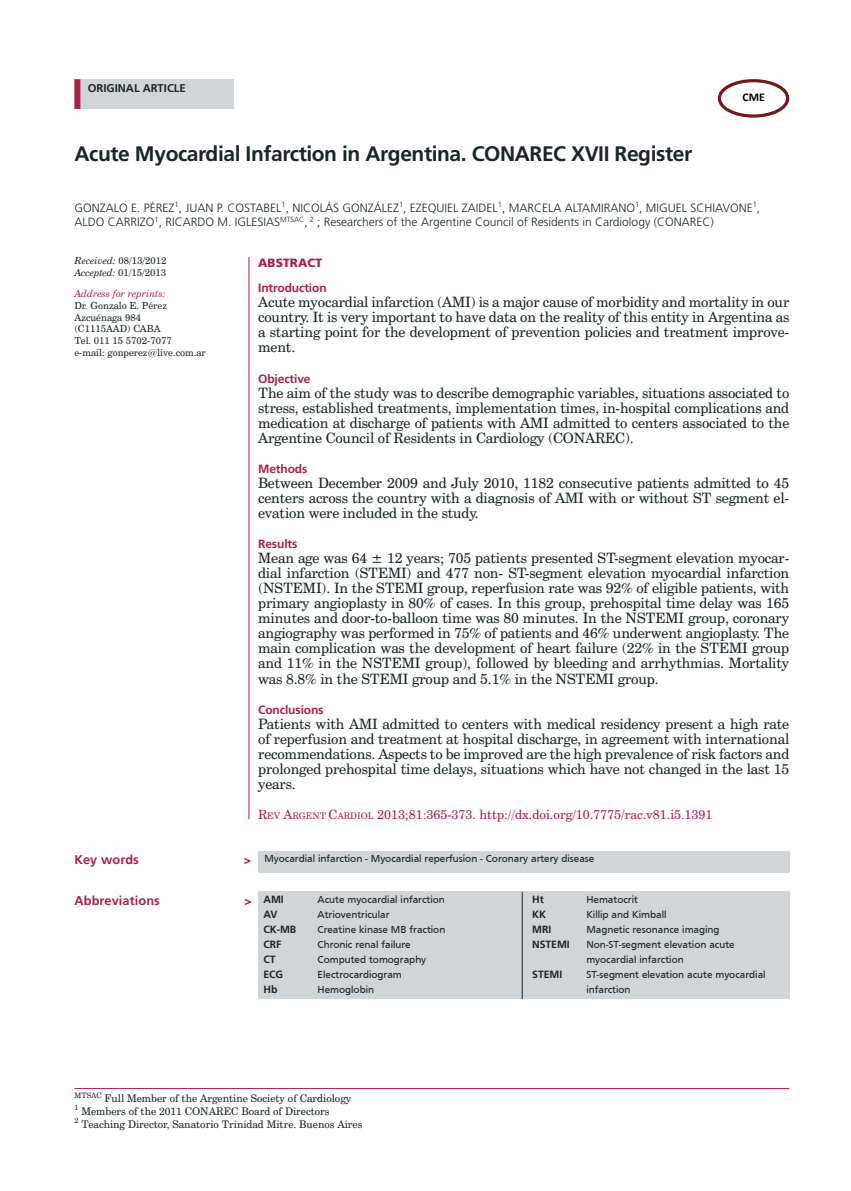
<style>
.page{position:relative;width:851px;height:1191px;background:#fff}
.page>*{position:absolute;margin:0;border:0;box-sizing:border-box;transform-origin:0 0}
.t1{font:700 21px "Frutiger LT Std";letter-spacing:-.02em;color:#1a2528}
.t2{font:14.25px/15px "Century Schoolbook BT";letter-spacing:-.01em;color:#1a2528;text-align:justify}
.t3{font:12.75px "Century Schoolbook BT";color:#ab2045}
.t4{font:700 12.75px "Frutiger LT Std";letter-spacing:.01em;color:#ab2045}
.t5{font:300 12px "Frutiger LT Std";color:#1a2528}
.t6{font:700 12px "Frutiger LT Std";letter-spacing:-.01em;color:#ab2045}
.t7{font:12px "Frutiger Black B";letter-spacing:.01em;color:#ab2045}
.t8{font:700 11.85px "Calibri";color:#000001}
.t9{font:700 11.25px "Frutiger LT Std";color:#1a2528}
.t10{font:10.5px/15px "Frutiger";color:#1a2528}
.t11{font:10.5px/12.6px "Century Schoolbook BT";color:#1a2528}
.t12{font:700 10.5px "Frutiger LT Std";letter-spacing:-.01em;color:#1a2528}
.t13{font:9.75px/11.7px "Century Schoolbook BT";color:#1a2528}
.t14{font:italic 9.75px "Century Schoolbook BT";color:#ab2045}
.t15{font:300 7.5px "Frutiger LT Std";color:#1a2528}
.s1{font-size:12px}
.s2{font-style:italic}
.s3{font-size:9px}
.s4{font-style:inherit}
.s5{font-family:"Frutiger LT Std";font-weight:900;font-size:12px;color:#ab2045}
.s6{font-weight:900;font-size:12px;color:#ab2045}
</style>
<div class="page">
<div style="left:74px;top:79px;width:160px;height:30px;background:#d2d5d7"></div>
<div style="left:74px;top:79px;width:6px;height:30px;background:#ab2045"></div>
<hr style="left:248px;top:257px;width:1px;height:562px;background:#ab2045">
<hr style="left:74px;top:1088px;width:715px;height:1px;background:#ab2045">
<div style="left:258px;top:851px;width:531px;height:22px;background:#d2d5d7"></div>
<div style="left:258px;top:891px;width:531px;height:108px;background:#d2d5d7"></div>
<hr style="left:521px;top:891px;width:1px;height:108px;background:#1a2528">
<div style="left:717px;top:79px;width:72px;height:39px;border:3px solid #74181c;border-radius:50%"></div>
<p class="t9" style="left:88px;top:81px;width:99px">ORIGINAL ARTICLE</p>
<h1 class="t1" style="left:74px;top:141px;width:619px">Acute Myocardial Infarction in Argentina. CONAREC XVII Register</h1>
<p class="t8" style="left:742px;top:90px;width:24px">CME</p>
<p class="t5" style="left:74px;top:201px;width:9px">GON</p>
<p class="t5" style="left:100px;top:201px;width:136px">ZALO E. PÉREZ<sup>1</sup>, JUAN P. COST</p>
<p class="t5" style="left:255px;top:201px;width:45px">ABEL<sup>1</sup>, NICOL</p>
<p class="t5" style="left:325px;top:201px;width:27px">ÁS GON</p>
<p class="t5" style="left:367px;top:201px;width:76px">ZÁLEZ<sup>1</sup>, EZEQUIEL</p>
<p class="t5" style="left:462px;top:201px;width:73px">ZAIDEL<sup>1</sup>, MARCEL</p>
<p class="t5" style="left:553px;top:201px;width:100px">A ALTAMIRANO <sup>1</sup>, MIGUEL</p>
<p class="t5" style="left:690px;top:201px;width:41px">SC HIAVONE</p>
<p class="t15" style="left:752px;top:200px;width:9px">1<span class="s1">,</span></p>
<p class="t5" style="left:74px;top:215px;width:167px">ALDO CARRIZO<sup>1</sup>, RICARDO M. IGLESI</p>
<p class="t15" style="left:266px;top:215px;width:20px"><span class="s1">AS</span>MTS</p>
<p class="t15" style="left:294px;top:215px;width:28px">AC<span class="s1">,</span> 2 <span class="s1">;</span></p>
<p class="t5" style="left:324px;top:215px;width:342px">Researchers of the Argentine Council of Residents in Cardiology (CON</p>
<p class="t5" style="left:681px;top:215px;width:34px">AREC)</p>
<p class="t13" style="left:74px;top:255px;width:93px"><span class="s2">Received:</span> 08/13/2012<br><span class="s2">Accepted:</span> 01/15/2013</p>
<p class="t14" style="left:74px;top:288px;width:93px">Address for reprints:</p>
<p class="t13" style="left:74px;top:299px;width:133px">Dr. Gonzalo E. Pérez<br>Azcuénaga 984<br>(C1115AAD) CABA<br>Tel. 011 15 5702-7077<br>e-mail: gonperez@live.com.ar</p>
<p class="t7" style="left:258px;top:255px;width:66px">ABSTRACT</p>
<p class="t6" style="left:258px;top:281px;width:70px">Introduction</p>
<p class="t2" style="left:258px;top:295px;width:532px">Acute myocardial infarction (AMI) is a major cause of morbidity and mortality in our country. It is very important to have data on the reality of this entity in Argentina as a starting point for the development of prevention policies and treatment improve&shy;ment.</p>
<p class="t6" style="left:258px;top:371px;width:54px">Objective</p>
<p class="t2" style="left:258px;top:385px;width:532px">The aim of the study was to describe demographic variables, situations associated to stress, established treatments, implementation times, in-hospital complications and medication at discharge of patients with AMI admitted to centers associated to the Argentine Council of Residents in Cardiology (CONAREC).</p>
<p class="t6" style="left:258px;top:462px;width:51px">Methods</p>
<p class="t2" style="left:258px;top:475px;width:532px">Between December 2009 and July 2010, 1182 consecutive patients admitted to 45 centers across the country with a diagnosis of AMI with or without ST segment el&shy;evation were included in the study.</p>
<p class="t6" style="left:258px;top:537px;width:41px">Results</p>
<p class="t2" style="left:258px;top:550px;width:532px">Mean age was 64 ± 12 years; 705 patients presented ST-segment elevation myocar&shy;dial infarction (STEMI) and 477 non- ST-segment elevation myocardial infarction (NSTEMI). In the STEMI group, reperfusion rate was 92% of eligible patients, with primary angioplasty in 80% of cases. In this group, prehospital time delay was 165 minutes and door-to-balloon time was 80 minutes. In the NSTEMI group, coronary angiography was performed in 75% of patients and 46% underwent angioplasty. The main complication was the development of heart failure (22% in the STEMI group and 11% in the NSTEMI group), followed by bleeding and arrhythmias. Mortality was 8.8% in the STEMI group and 5.1% in the NSTEMI group.</p>
<p class="t6" style="left:258px;top:702px;width:67px">Conclusions</p>
<p class="t2" style="left:258px;top:716px;width:532px">Patients with AMI admitted to centers with medical residency present a high rate of reperfusion and treatment at hospital discharge, in agreement with international recommendations. Aspects to be improved are the high prevalence of risk factors and prolonged prehospital time delays, situations which have not changed in the last 15 years.</p>
<p class="t3" style="left:258px;top:806px;width:455px">R<span class="s3">EV</span> <span class="s4">A</span><span class="s3">RGENT</span> <span class="s4">C</span><span class="s3">ARDIOL</span> 2013;81:365-373. http://dx.doi.org/10.7775/rac.v81.i5.1391</p>
<p class="t4" style="left:74px;top:852px;width:66px">Key words</p>
<p class="t10" style="left:244px;top:851px;width:352px"><span class="s5">&gt;</span> Myocardial infarction - Myocardial reperfusion - Coronary artery disease</p>
<p class="t4" style="left:74px;top:893px;width:87px">Abbreviations</p>
<p class="t12" style="left:244px;top:893px;width:41px"><span class="s6">&gt;</span> AMI</p>
<p class="t10" style="left:317px;top:892px;width:129px">Acute myocardial infarction</p>
<p class="t12" style="left:263px;top:908px;width:15px">AV</p>
<p class="t10" style="left:317px;top:907px;width:73px">Atrioventricular</p>
<p class="t12" style="left:263px;top:923px;width:34px">CK-MB</p>
<p class="t10" style="left:317px;top:922px;width:129px">Creatine kinase MB fraction</p>
<p class="t12" style="left:263px;top:938px;width:19px">CRF</p>
<p class="t10" style="left:317px;top:937px;width:95px">Chronic renal failure</p>
<p class="t12" style="left:263px;top:953px;width:14px">CT</p>
<p class="t10" style="left:317px;top:952px;width:110px">Computed tomography</p>
<p class="t12" style="left:263px;top:968px;width:21px">ECG</p>
<p class="t10" style="left:317px;top:967px;width:86px">Electrocardiogram</p>
<p class="t12" style="left:263px;top:983px;width:15px">Hb</p>
<p class="t10" style="left:317px;top:982px;width:58px">Hemoglobin</p>
<p class="t12" style="left:532px;top:893px;width:13px">Ht</p>
<p class="t10" style="left:586px;top:892px;width:53px">Hematocrit</p>
<p class="t12" style="left:532px;top:908px;width:15px">KK</p>
<p class="t10" style="left:586px;top:907px;width:82px">Killip and Kimball</p>
<p class="t12" style="left:532px;top:923px;width:21px">MRI</p>
<p class="t10" style="left:586px;top:922px;width:134px">Magnetic resonance imaging</p>
<p class="t12" style="left:532px;top:938px;width:39px">NSTEMI</p>
<p class="t10" style="left:586px;top:937px;width:150px">Non-ST-segment elevation acute myocardial infarction</p>
<p class="t12" style="left:532px;top:968px;width:31px">STEMI</p>
<p class="t10" style="left:586px;top:967px;width:181px">ST-segment elevation acute myocardial infarction</p>
<p class="t11" style="left:74px;top:1092px;width:289px"><sup>MTSAC</sup> Full Member of the Argentine Society of Cardiology<br><sup>1</sup> Members of the 2011 CONAREC Board of Directors<br><sup>2</sup> Teaching Director, Sanatorio Trinidad Mitre. Buenos Aires</p>
</div>
